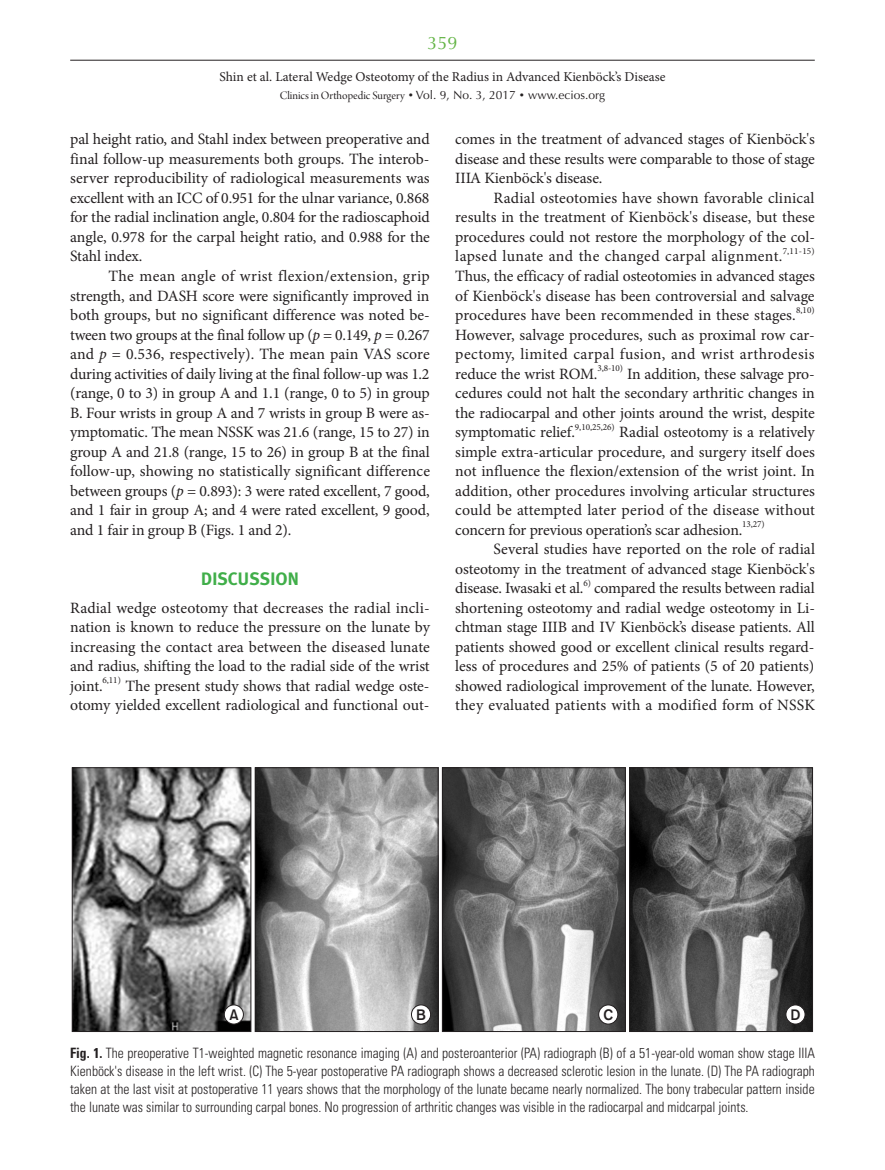
<style>
.page{position:relative;width:885px;height:1170px;background:#fff}
.page>*{position:absolute;margin:0;border:0;box-sizing:border-box;transform-origin:0 0}
.t1{font:700 18px "Meta Plus";letter-spacing:-.01em;color:#40ae49}
.t2{font:18px "Optima LT Std";color:#63b445}
.t3{font:15.75px/19.5px "Minion Pro";letter-spacing:-.005em;color:#231f20;text-align:justify}
.t4{font:15px "Gothic 725 BT Bold A";color:#231f20}
.t5{font:300 condensed 14.25px/18px "Univers";color:#231f20;text-align:justify;scale:.95 1}
.t6{font:13.5px "Minion Pro";color:#231f20}
.t7{font:12px "Optima LT Std";color:#231f20}
.t8{font:9.15px "Minion Pro";letter-spacing:-.005em;color:#231f20}
.s1{font-family:"Arno Pro Display"}
.s2{font-size:9px}
.s3{font-style:italic}
.s4{font-weight:700}
</style>
<div class="page">
<hr style="left:70px;top:60px;width:744px;height:1px;background:#231f20">
<svg style="left:72px;top:767px;width:741px;height:264px;background:#7e7d7d"></svg>
<div style="left:224px;top:1004px;width:19px;height:19px;background:#fff;border-radius:50%"></div>
<div style="left:224px;top:1004px;width:20px;height:20px;border:1px solid #231f20;border-radius:50%"></div>
<div style="left:411px;top:1004px;width:19px;height:19px;background:#fff;border-radius:50%"></div>
<div style="left:411px;top:1004px;width:20px;height:20px;border:1px solid #231f20;border-radius:50%"></div>
<div style="left:598px;top:1004px;width:19px;height:19px;background:#fff;border-radius:50%"></div>
<div style="left:598px;top:1004px;width:20px;height:20px;border:1px solid #231f20;border-radius:50%"></div>
<div style="left:785px;top:1004px;width:20px;height:19px;background:#fff;border-radius:50%"></div>
<div style="left:785px;top:1004px;width:20px;height:20px;border:1px solid #231f20;border-radius:50%"></div>
<p class="t2" style="left:427px;top:32px;width:32px">359</p>
<p class="t6" style="left:219px;top:68px;width:447px">Shin et al. Lateral Wedge Osteotomy of the Radius in Advanced Kienböck’s Disease</p>
<p class="t7" style="left:280px;top:88px;width:327px"><span class="s1">Clinics in Orthopedic Surgery</span> <span class="s2">•</span> Vol. 9, No. 3, 2017 <span class="s2">•</span> www.ecios.org</p>
<p class="t3" style="left:70px;top:130px;width:361px">pal height ratio, and Stahl index between preoperative and final follow-up measurements both groups. The interob&shy;server reproducibility of radiological measurements was excellent with an ICC of 0.951 for the ulnar variance, 0.868 for the radial inclination angle, 0.804 for the radioscaphoid angle, 0.978 for the carpal height ratio, and 0.988 for the Stahl index.</p>
<p class="t3" style="left:70px;top:266px;width:361px;text-indent:38px">The mean angle of wrist flexion/extension, grip strength, and DASH score were significantly improved in both groups, but no significant difference was noted be&shy;tween two groups at the final follow up (<span class="s3">p</span> = 0.149, <span class="s3">p</span> = 0.267 and <span class="s3">p</span> = 0.536, respectively). The mean pain VAS score during activities of daily living at the final follow-up was 1.2 (range, 0 to 3) in group A and 1.1 (range, 0 to 5) in group B. Four wrists in group A and 7 wrists in group B were as&shy;ymptomatic. The mean NSSK was 21.6 (range, 15 to 27) in group A and 21.8 (range, 15 to 26) in group B at the final follow-up, showing no statistically significant difference between groups (<span class="s3">p</span> = 0.893): 3 were rated excellent, 7 good, and 1 fair in group A; and 4 were rated excellent, 9 good, and 1 fair in group B (Figs. 1 and 2).</p>
<p class="t1" style="left:201px;top:568px;width:100px">DISCUSSION</p>
<p class="t3" style="left:70px;top:598px;width:361px">Radial wedge osteotomy that decreases the radial incli&shy;nation is known to reduce the pressure on the lunate by increasing the contact area between the diseased lunate and radius, shifting the load to the radial side of the wrist joint.</p>
<p class="t3" style="left:455px;top:130px;width:361px">comes in the treatment of advanced stages of Kienböck's disease and these results were comparable to those of stage IIIA Kienböck's disease.</p>
<p class="t3" style="left:455px;top:188px;width:361px;text-indent:38px">Radial osteotomies have shown favorable clinical results in the treatment of Kienböck's disease, but these procedures could not restore the morphology of the col&shy;lapsed lunate and the changed carpal alignment.</p>
<p class="t8" style="left:782px;top:245px;width:34px">7,11-15)</p>
<p class="t3" style="left:455px;top:266px;width:361px">Thus, the efficacy of radial osteotomies in advanced stages of Kienböck's disease has been controversial and salvage procedures have been recommended in these stages.</p>
<p class="t8" style="left:795px;top:303px;width:20px">8,10)</p>
<p class="t3" style="left:455px;top:325px;width:361px">However, salvage procedures, such as proximal row car&shy;pectomy, limited carpal fusion, and wrist arthrodesis reduce the wrist ROM.</p>
<p class="t8" style="left:597px;top:362px;width:27px">3,8-10)</p>
<p class="t3" style="left:455px;top:364px;width:361px;text-indent:172px">In addition, these salvage pro&shy;cedures could not halt the secondary arthritic changes in the radiocarpal and other joints around the wrist, despite symptomatic relief.</p>
<p class="t8" style="left:575px;top:420px;width:41px">9,10,25,26)</p>
<p class="t3" style="left:455px;top:422px;width:361px;text-indent:164px">Radial osteotomy is a relatively simple extra-articular procedure, and surgery itself does not influence the flexion/extension of the wrist joint. In addition, other procedures involving articular structures could be attempted later period of the disease without concern for previous operation’s scar adhesion.</p>
<p class="t8" style="left:742px;top:518px;width:24px">13,27)</p>
<p class="t3" style="left:455px;top:539px;width:361px;text-indent:38px">Several studies have reported on the role of radial osteotomy in the treatment of advanced stage Kienböck's disease. Iwasaki et al.</p>
<p class="t8" style="left:583px;top:576px;width:9px">6)</p>
<p class="t3" style="left:455px;top:578px;width:361px;text-indent:139px">compared the results between radial shortening osteotomy and radial wedge osteotomy in Li&shy;chtman stage IIIB and IV Kienböck’s disease patients. All patients showed good or excellent clinical results regard&shy;less of procedures and 25% of patients (5 of 20 patients) showed radiological improvement of the lunate. However, they evaluated patients with a modified form of NSSK</p>
<p class="t8" style="left:103px;top:674px;width:20px">6,11)</p>
<p class="t3" style="left:70px;top:676px;width:361px;text-align:right">The present study shows that radial wedge oste-<br>otomy yielded excellent radiological and functional out-</p>
<p class="t4" style="left:229px;top:1005px;width:11px">A</p>
<p class="t4" style="left:416px;top:1005px;width:11px">B</p>
<p class="t4" style="left:603px;top:1005px;width:11px">C</p>
<p class="t4" style="left:790px;top:1005px;width:12px">D</p>
<p class="t5" style="left:70px;top:1044px;width:785px"><span class="s4">Fig. 1.</span> The preoperative T1-weighted magnetic resonance imaging (A) and posteroanterior (PA) radiograph (B) of a 51-year-old woman show stage IIIA Kienböck's disease in the left wrist. (C) The 5-year postoperative PA radiograph shows a decreased sclerotic lesion in the lunate. (D) The PA radiograph taken at the last visit at postoperative 11 years shows that the morphology of the lunate became nearly normalized. The bony trabecular pattern inside the lunate was similar to surrounding carpal bones. No progression of arthritic changes was visible in the radiocarpal and midcarpal joints.</p>
</div>
